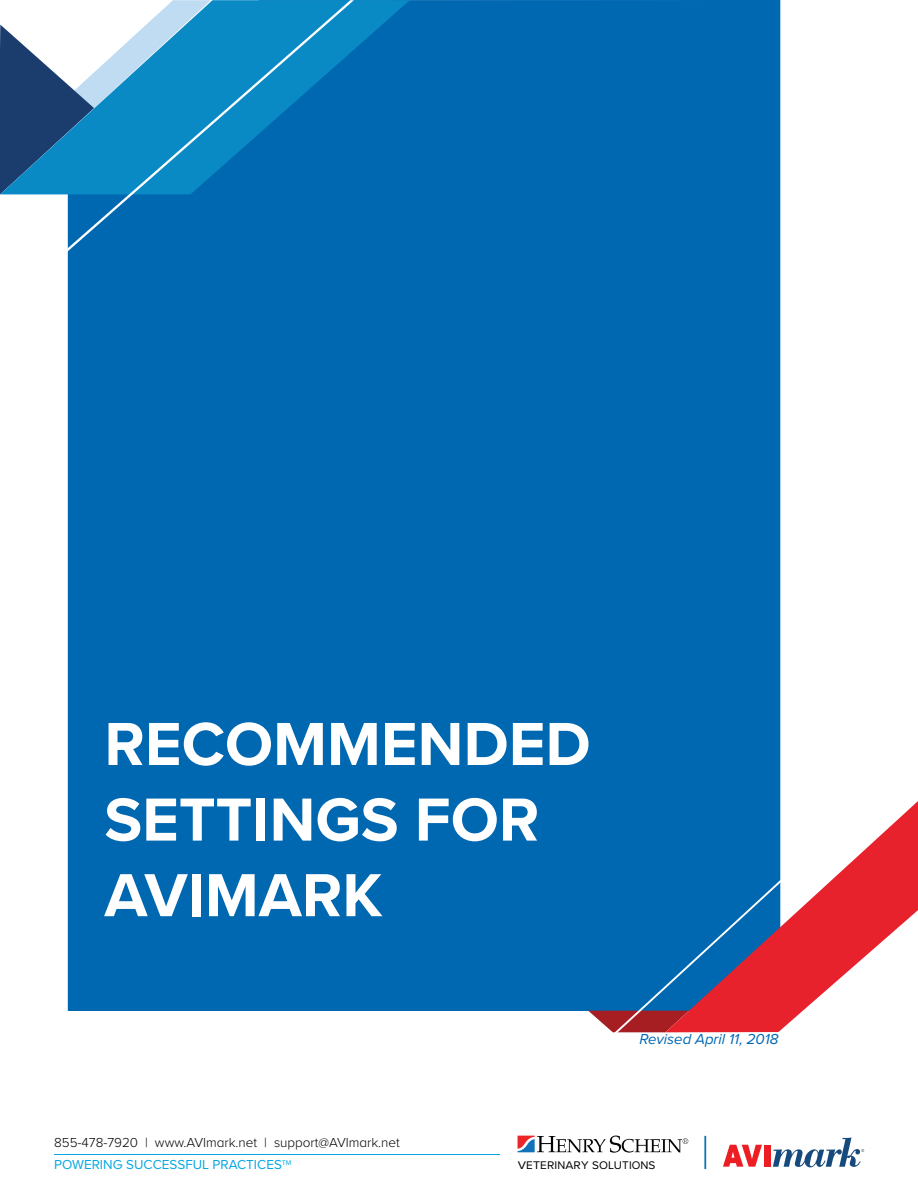
<style>
.page{position:relative;width:918px;height:1188px;background:#fff}
.page>*{position:absolute;margin:0;border:0;box-sizing:border-box;transform-origin:0 0}
.t1{font:700 63px/75.6px "Proxima Nova";color:#fff}
.t2{font:italic 15px "Proxima Nova";color:#0067b2}
.t3{font:300 13.5px/22.5px "Proxima Nova A";color:#000}
.t4{font:11.55px "Proxima Nova";letter-spacing:.01em;color:#000;scale:1.1 1}
.s1{font-weight:400;color:#06a7e0}
</style>
<div class="page">
<div style="left:68px;top:0;width:712px;height:1011px;background:#0067b1"></div>
<svg style="left:354px;top:0;width:56px;height:194px;background:#016bb3"></svg>
<svg style="left:0;top:0;width:354px;height:311px"></svg>
<svg style="left:588px;top:1011px;width:26px;height:21px"></svg>
<svg style="left:665px;top:801px;width:253px;height:164px;fill:#e8222d"></svg>
<svg style="left:614px;top:812px;width:241px;height:221px;fill:#0067b1"></svg>
<hr style="left:54px;top:1154px;width:445px;height:1px;background:#06a7e0">
<hr style="left:704px;top:1136px;width:2px;height:33px;background:#1072ba">
<svg style="left:518px;top:1136px;width:170px;height:17px"></svg>
<svg style="left:723px;top:1145px;width:39px;height:22px"></svg>
<div style="left:765px;top:1145px;width:6px;height:22px;background:#ed1d24"></div>
<svg style="left:773px;top:1138px;width:91px;height:29px"></svg>
<h1 class="t1" style="left:104px;top:705px;width:488px">RECOMMENDED<br>SETTINGS FOR<br>AVIMARK</h1>
<p class="t2" style="left:639px;top:1028px;width:141px">Revised April 11, 2018</p>
<p class="t3" style="left:54px;top:1130px;width:347px">855-478-7920 | www.AVImark.net | support@AVImark.net<br><span class="s1">POWERING SUCCESSFUL PRACTICES</span><sup>TM</sup></p>
<p class="t4" style="left:518px;top:1157px;width:126px">VETERINARY SOLUTIONS</p>
</div>
